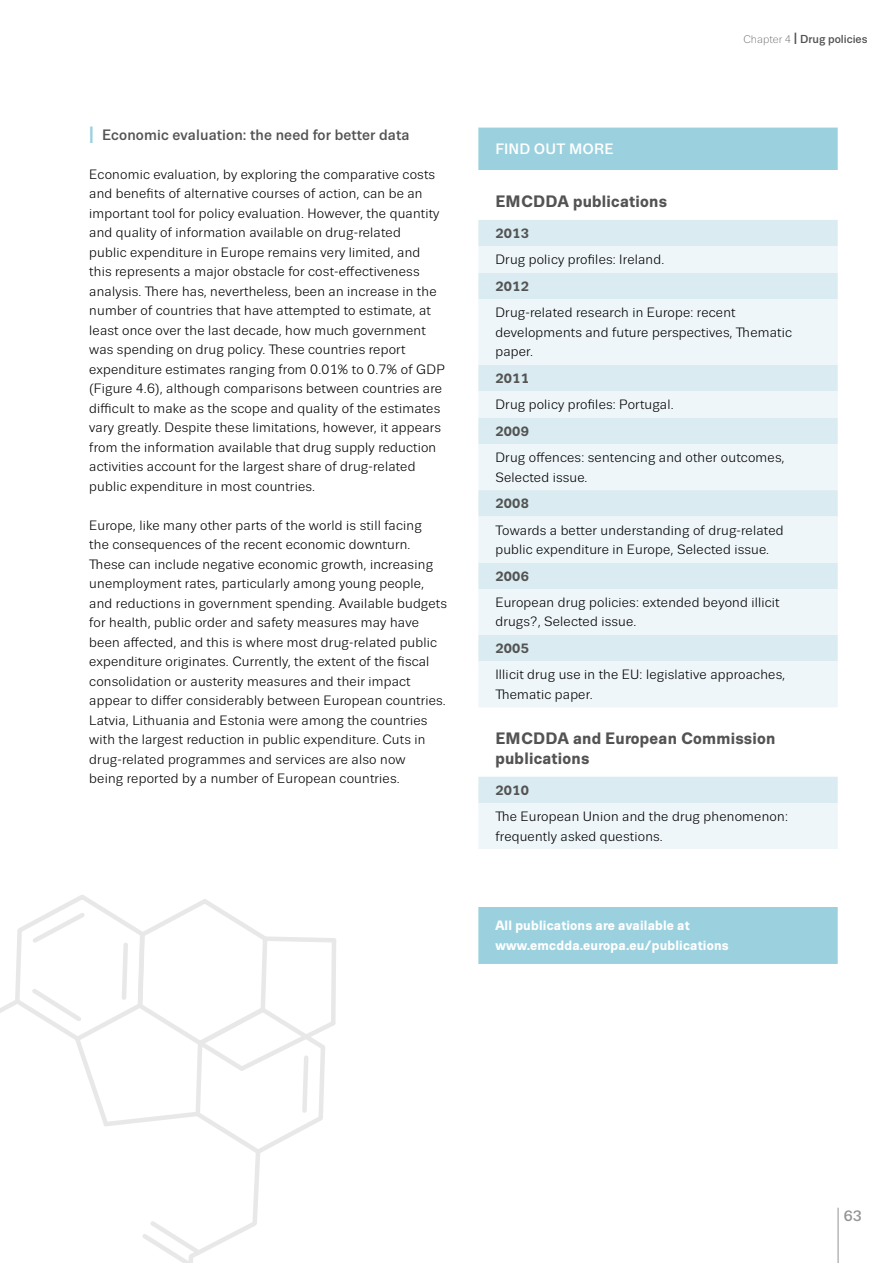
<style>
.page{position:relative;width:893px;height:1263px;background:#fff}
.page>*{position:absolute;margin:0;border:0;box-sizing:border-box;transform-origin:0 0}
.publication_category{font:700 16.5px/19.5px "Trivia Sans";letter-spacing:.015em;color:#535353}
.subheadline_1{font:500 15px "Trivia Sans";letter-spacing:.01em;color:#535353}
.box_headline{font:500 15px "Trivia Sans";letter-spacing:.01em;color:#fff}
.t1{font:500 15px "Trivia Sans";color:#949494}
.regular_text{font:13.5px/19.5px "Trivia Sans";letter-spacing:.015em;color:#000}
.box_text{font:13.5px/19.5px "Trivia Sans";letter-spacing:.015em;color:#000}
.box_text-2{font:700 13.5px/19.5px "Trivia Sans";letter-spacing:.015em;color:#fff}
.box_year{font:700 13.5px "Trivia Sans";letter-spacing:.015em;color:#535353}
.t2{font:500 11.55px "Trivia Sans";color:#535353}
.s1{font-weight:700;font-size:23.55px;color:#9bd1df}
.s2{font-family:"Myriad Pro";font-weight:900;color:#fff}
.s3{font-weight:300;font-size:10.95px}
.s4{font-size:16.2px}
</style>
<div class="page">
<hr style="left:838px;top:1208px;width:1px;height:55px;background:#949494">
<div style="left:478px;top:128px;width:360px;height:836px;background:#9bd1df"></div>
<svg style="left:478px;top:170px;width:360px;height:50px"></svg>
<div style="left:478px;top:220px;width:360px;height:26px;background:#daecf1"></div>
<svg style="left:478px;top:246px;width:360px;height:603px;fill:#eef6f9"></svg>
<div style="left:478px;top:849px;width:360px;height:57px;background:#fff"></div>
<svg style="left:0;top:895px;width:336px;height:368px"></svg>
<p class="subheadline_1" style="left:89px;top:126px;width:322px"><span class="s1">I</span> Economic evaluation: the need for better data</p>
<p class="regular_text" style="left:89px;top:164px;width:357px">Economic evaluation, by exploring the comparative costs and benefits of alternative courses of action, can be an important tool for policy evaluation. However, the quantity and quality of information available on drug-related<br>public expenditure in Europe remains very limited, and this represents a major obstacle for cost-effectiveness analysis. There has, nevertheless, been an increase in the number of countries that have attempted to estimate, at least once over the last decade, how much government was spending on drug policy. These countries report expenditure estimates ranging from 0.01% to 0.7% of GDP (Figure 4.6), although comparisons between countries are difficult to make as the scope and quality of the estimates vary greatly. Despite these limitations, however, it appears from the information available that drug supply reduction activities account for the largest share of drug-related public expenditure in most countries. <span class="s2">FIGURE 4.6:</span></p>
<p class="regular_text" style="left:89px;top:515px;width:359px">Europe, like many other parts of the world is still facing<br>the consequences of the recent economic downturn.<br>These can include negative economic growth, increasing unemployment rates, particularly among young people, and reductions in government spending. Available budgets for health, public order and safety measures may have been affected, and this is where most drug-related public expenditure originates. Currently, the extent of the fiscal consolidation or austerity measures and their impact appear to differ considerably between European countries.<br>Latvia, Lithuania and Estonia were among the countries with the largest reduction in public expenditure. Cuts in drug-related programmes and services are also now<br>being reported by a number of European countries.</p>
<p class="box_headline" style="left:495px;top:141px;width:120px">FIND OUT MORE</p>
<p class="t2" style="left:744px;top:32px;width:125px"><span class="s3">Chapter 4</span> <span class="s4">I</span> Drug policies</p>
<p class="publication_category" style="left:495px;top:192px;width:173px">EMCDDA publications</p>
<p class="box_year" style="left:495px;top:226px;width:35px">2013</p>
<p class="box_text" style="left:495px;top:250px;width:170px">Drug policy profiles: Ireland.</p>
<p class="box_year" style="left:495px;top:279px;width:35px">2012</p>
<p class="box_text" style="left:495px;top:303px;width:298px">Drug-related research in Europe: recent developments and future perspectives, Thematic paper.</p>
<p class="box_year" style="left:495px;top:371px;width:35px">2011</p>
<p class="box_text" style="left:495px;top:395px;width:180px">Drug policy profiles: Portugal.</p>
<p class="box_year" style="left:495px;top:424px;width:35px">2009</p>
<p class="box_text" style="left:495px;top:448px;width:291px">Drug offences: sentencing and other outcomes,<br>Selected issue.</p>
<p class="box_year" style="left:495px;top:496px;width:35px">2008</p>
<p class="box_text" style="left:495px;top:520px;width:290px">Towards a better understanding of drug-related public expenditure in Europe, Selected issue.</p>
<p class="box_year" style="left:495px;top:568px;width:35px">2006</p>
<p class="box_text" style="left:495px;top:593px;width:286px">European drug policies: extended beyond illicit drugs?, Selected issue.</p>
<p class="box_year" style="left:495px;top:641px;width:35px">2005</p>
<p class="box_text" style="left:495px;top:665px;width:291px">Illicit drug use in the EU: legislative approaches,<br>Thematic paper.</p>
<p class="publication_category" style="left:495px;top:729px;width:282px">EMCDDA and European Commission publications</p>
<p class="box_year" style="left:495px;top:783px;width:35px">2010</p>
<p class="box_text" style="left:495px;top:807px;width:294px">The European Union and the drug phenomenon: frequently asked questions.</p>
<p class="box_text-2" style="left:495px;top:916px;width:235px">All publications are available at www.emcdda.europa.eu/publications</p>
<p class="t1" style="left:844px;top:1208px;width:19px">63</p>
</div>
